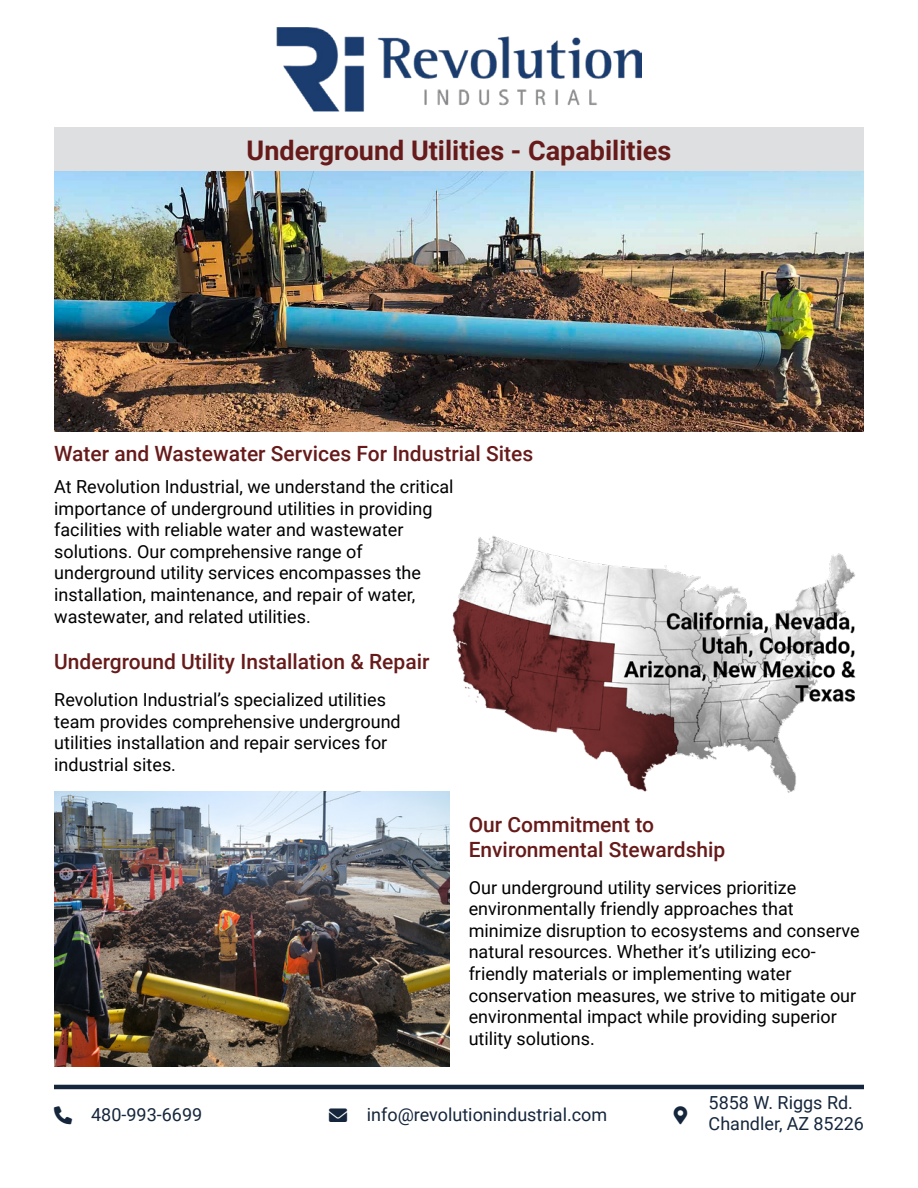
<style>
.page{position:relative;width:918px;height:1188px;background:#fff}
.page>*{position:absolute;margin:0;border:0;box-sizing:border-box;transform-origin:0 0}
.big_heading{font:700 27px "Roboto";color:#671a1a}
.Medium_Heading{font:500 21px/25.2px "Roboto";color:#671a1a}
.paragraph{font:18px/21.6px "Roboto";color:#000}
.t1{font:18px/21.6px "Roboto";color:#15263c}
</style>
<div class="page">
<hr style="left:54px;top:1085px;width:810px;height:4px;background:#15263c">
<div style="left:54px;top:127px;width:810px;height:44px;background:#dddfe1"></div>
<img style="left:54px;top:171px;width:810px;height:261px">
<img style="left:277px;top:27px;width:364px;height:84px">
<img style="left:446px;top:535px;width:410px;height:258px">
<img style="left:54px;top:792px;width:396px;height:274px">
<p class="big_heading" style="left:247px;top:132px;width:426px">Underground Utilities - Capabilities</p>
<p class="Medium_Heading" style="left:54px;top:440px;width:481px">Water and Wastewater Services For Industrial Sites</p>
<p class="paragraph" style="left:54px;top:475px;width:401px">At Revolution Industrial, we understand the critical importance of underground utilities in providing facilities with reliable water and wastewater solutions. Our comprehensive range of underground utility services encompasses the installation, maintenance, and repair of water, wastewater, and related utilities.</p>
<p class="Medium_Heading" style="left:54px;top:649px;width:377px">Underground Utility Installation &amp; Repair</p>
<p class="paragraph" style="left:54px;top:688px;width:348px">Revolution Industrial’s specialized utilities team provides comprehensive underground utilities installation and repair services for industrial sites.</p>
<p class="Medium_Heading" style="left:469px;top:811px;width:258px">Our Commitment to<br>Environmental Stewardship</p>
<p class="paragraph" style="left:469px;top:876px;width:392px">Our underground utility services prioritize environmentally friendly approaches that minimize disruption to ecosystems and conserve natural resources. Whether it’s utilizing eco&shy;friendly materials or implementing water conservation measures, we strive to mitigate our environmental impact while providing superior utility solutions.</p>
<p class="t1" style="left:91px;top:1103px;width:113px">480-993-6699</p>
<p class="t1" style="left:329px;top:1103px;width:280px">→ info@revolutionindustrial.com</p>
<p class="t1" style="left:709px;top:1091px;width:157px">5858 W. Riggs Rd.<br>Chandler, AZ 85226</p>
</div>
